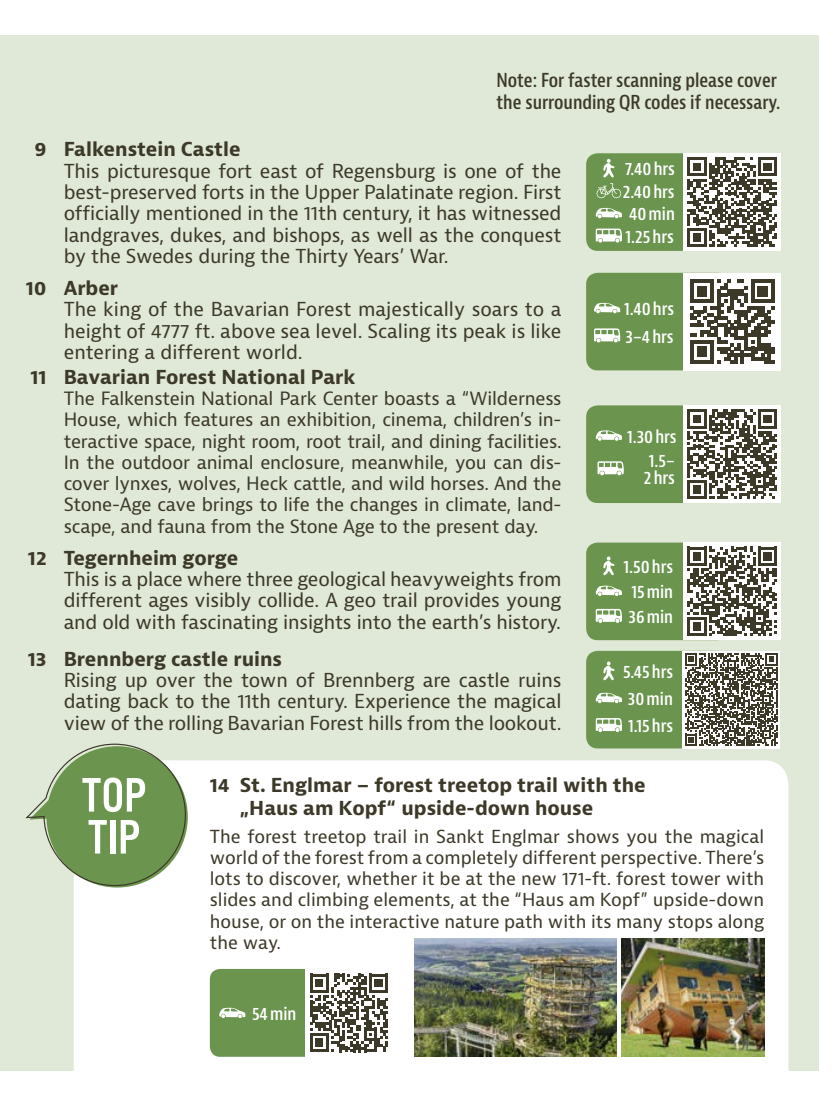
<style>
.page{position:relative;width:837px;height:1106px;background:#fff}
.page>*{position:absolute;margin:0;border:0;box-sizing:border-box;transform-origin:0 0}
.t1{font:50.25px/42px "Alternate Got No 3 D";letter-spacing:.005em;color:#fff}
.t2{font:18.75px/21.2px "Bernina Sans";letter-spacing:-.01em;color:#3d3928}
.t3{font:700 18.75px/22.5px "Bernina Sans";color:#3d3928}
.t4{font:600 condensed 18.75px/22.5px "Bernina Sans";color:#3d3928}
.t5{font:18px/21.2px "Bernina Sans";letter-spacing:-.01em;color:#3d3928;text-align:justify}
.t6{font:17.5px/21.2px "Bernina Sans";color:#3d3928;text-align:justify}
.t7{font:600 condensed 17.5px/25px "Bernina Sans";color:#fff}
.s1{font-family:"Bernino Sans";font-weight:700}
.s2{font-weight:700}
.s3{font-family:"Bernino Sans"}
</style>
<div class="page">
<div style="left:0;top:35px;width:817px;height:1035px;background:#e0e9d7"></div>
<div style="left:74px;top:760px;width:714px;height:310px;background:#fff"></div>
<svg style="left:25px;top:743px;width:163px;height:144px"></svg>
<img style="left:415px;top:938px;width:201px;height:118px">
<img style="left:621px;top:938px;width:143px;height:118px">
<div style="left:210px;top:969px;width:128px;height:87px;background:#6b944f;border-radius:10px"></div>
<div style="left:305px;top:969px;width:88px;height:87px;background:#fff"></div>
<svg style="left:310px;top:973px;width:78px;height:79px"></svg>
<div style="left:586px;top:153px;width:142px;height:98px;background:#6b944f;border-radius:11px"></div>
<div style="left:683px;top:153px;width:97px;height:98px;background:#fff"></div>
<svg style="left:687px;top:157px;width:89px;height:90px"></svg>
<div style="left:586px;top:273px;width:142px;height:97px;background:#6b944f;border-radius:11px"></div>
<div style="left:683px;top:273px;width:97px;height:97px;background:#fff"></div>
<svg style="left:690px;top:279px;width:84px;height:85px"></svg>
<div style="left:586px;top:405px;width:142px;height:98px;background:#6b944f;border-radius:11px"></div>
<div style="left:683px;top:405px;width:97px;height:98px;background:#fff"></div>
<svg style="left:687px;top:409px;width:89px;height:90px"></svg>
<div style="left:586px;top:542px;width:142px;height:98px;background:#6b944f;border-radius:11px"></div>
<div style="left:683px;top:542px;width:97px;height:98px;background:#fff"></div>
<svg style="left:687px;top:546px;width:89px;height:90px"></svg>
<div style="left:586px;top:651px;width:142px;height:97px;background:#6b944f;border-radius:11px"></div>
<svg style="left:682px;top:651px;width:97px;height:97px"></svg>
<svg style="left:684px;top:653px;width:93px;height:93px;background:#868479"></svg>
<svg style="left:219px;top:1007px;width:26px;height:11px"></svg>
<svg style="left:596px;top:159px;width:25px;height:39px"></svg>
<svg style="left:595px;top:208px;width:26px;height:10px"></svg>
<svg style="left:595px;top:228px;width:26px;height:14px"></svg>
<svg style="left:594px;top:303px;width:26px;height:10px"></svg>
<svg style="left:594px;top:328px;width:26px;height:14px"></svg>
<svg style="left:595px;top:430px;width:26px;height:11px"></svg>
<svg style="left:597px;top:461px;width:26px;height:14px"></svg>
<svg style="left:603px;top:556px;width:11px;height:19px"></svg>
<svg style="left:595px;top:585px;width:26px;height:11px"></svg>
<svg style="left:595px;top:609px;width:26px;height:14px"></svg>
<svg style="left:603px;top:661px;width:11px;height:19px"></svg>
<svg style="left:595px;top:692px;width:26px;height:11px"></svg>
<svg style="left:595px;top:718px;width:26px;height:14px"></svg>
<p class="t4" style="left:496px;top:69px;width:285px">Note: For faster scanning please cover the surrounding QR codes if necessary.</p>
<p class="t2" style="left:64px;top:139px;width:499px;text-indent:-29px"><span class="s1">9</span> <span class="s2">Falkenstein Castle<br></span>This picturesque fort east of Regensburg is one of the best-preserved forts in the Upper Palatinate region. First officially mentioned in the 11th century, it has witnessed landgraves, dukes, and bishops, as well as the conquest by the Swedes during the Thirty Years’ War.</p>
<p class="t2" style="left:64px;top:278px;width:499px;text-indent:-38px"><span class="s1">10</span> <span class="s2">Arber<br></span>The king of the Bavarian Forest majestically soars to a height of 4777 ft. above sea level. Scaling its peak is like entering a different world.</p>
<p class="t3" style="left:30px;top:366px;width:326px"><span class="s3">11</span> Bavarian Forest National Park</p>
<p class="t5" style="left:64px;top:388px;width:499px">The Falkenstein National Park Center boasts a “Wilderness House, which features an exhibition, cinema, children’s in&shy;teractive space, night room, root trail, and dining facilities.<br>In the outdoor animal enclosure, meanwhile, you can dis&shy;cover lynxes, wolves, Heck cattle, and wild horses. And the Stone-Age cave brings to life the changes in climate, land&shy;scape, and fauna from the Stone Age to the present day.</p>
<p class="t2" style="left:64px;top:547px;width:499px;text-indent:-36px"><span class="s1">12</span> <span class="s2">Tegernheim gorge<br></span>This is a place where three geological heavyweights from different ages visibly collide. A geo trail provides young and old with fascinating insights into the earth’s history.</p>
<p class="t2" style="left:64px;top:649px;width:499px;text-indent:-36px"><span class="s1">13</span> <span class="s2">Brennberg castle ruins<br></span>Rising up over the town of Brennberg are castle ruins dating back to the 11th century. Experience the magical view of the rolling Bavarian Forest hills from the lookout.</p>
<p class="t7" style="left:625px;top:157px;width:51px">7.40hrs</p>
<p class="t7" style="left:625px;top:203px;width:51px;line-height:22.5px">40min<br>1.25hrs</p>
<p class="t7" style="left:622px;top:179px;width:53px">2.40hrs</p>
<p class="t7" style="left:624px;top:295px;width:51px;line-height:27.5px">1.40hrs<br>3–4hrs</p>
<p class="t7" style="left:627px;top:425px;width:51px;line-height:23.8px;text-align:right">1.30hrs<br>1.5–</p>
<p class="t7" style="left:643px;top:465px;width:32px">2hrs</p>
<p class="t7" style="left:623px;top:554px;width:51px;text-align:justify">1.50hrs 15min 36min</p>
<p class="t7" style="left:623px;top:658px;width:51px;line-height:27px;text-align:justify">5.45hrs 30min 1.15hrs</p>
<h1 class="t1" style="left:82px;top:775px;width:66px">TOP<br>TIP</h1>
<p class="t3" style="left:240px;top:774px;width:407px;text-indent:-30px">14 St. Englmar – forest treetop trail with the „Haus am Kopf“ upside-down house</p>
<p class="t6" style="left:210px;top:826px;width:556px">The forest treetop trail in Sankt Englmar shows you the magical world of the forest from a completely different perspective. There’s lots to discover, whether it be at the new 171-ft. forest tower with slides and climbing elements, at the “Haus am Kopf” upside-down house, or on the interactive nature path with its many stops along the way.</p>
<p class="t7" style="left:252px;top:1001px;width:46px">54min</p>
</div>
